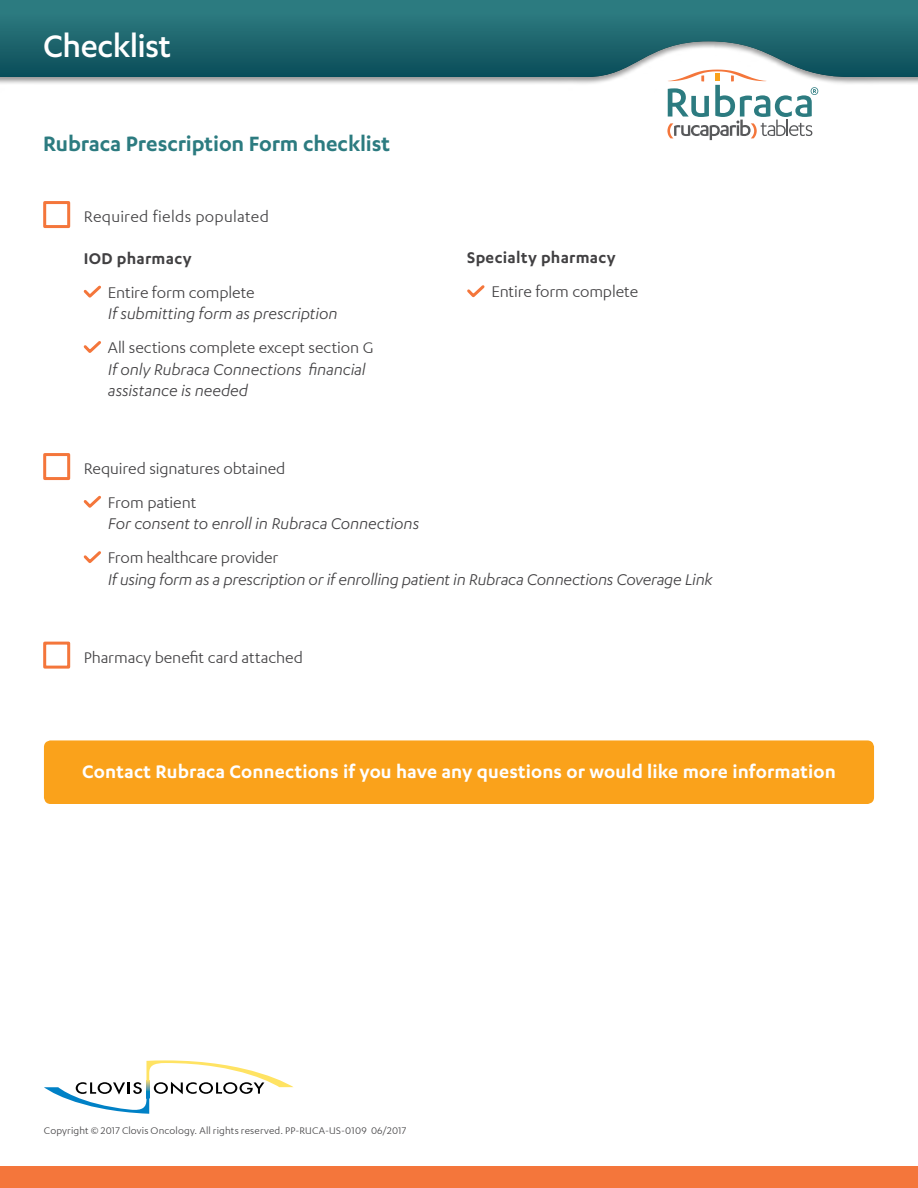
<style>
.page{position:relative;width:918px;height:1188px;background:#fff}
.page>*{position:absolute;margin:0;border:0;box-sizing:border-box;transform-origin:0 0}
.t1{font:500 36px "Karbon";letter-spacing:-.015em;color:#fff}
.t2{font:600 24px "Karbon";letter-spacing:-.005em;color:#2c7b80}
.t3{font:600 21px "Karbon";letter-spacing:.005em;color:#fff}
.t4{font:italic 18px/21.6px "Karbon";letter-spacing:-.01em;color:#414042}
.t5{font:18px/33.8px "Karbon";letter-spacing:-.005em;color:#414042}
.t6{font:600 18px "Karbon";letter-spacing:.02em;color:#414042}
.t7{font:18px "Karbon";letter-spacing:.015em;color:#414042}
.t8{font:11.25px "Karbon";letter-spacing:.015em;color:#414042}
</style>
<div class="page">
<div style="left:0;top:0;width:918px;height:79px;background:#2b787e"></div>
<div style="left:0;top:31px;width:918px;height:108px;background:#000;opacity:.4"></div>
<svg style="left:667px;top:70px;width:151px;height:70px"></svg>
<div style="left:0;top:1166px;width:918px;height:22px;background:#f4763b"></div>
<div style="left:44px;top:740px;width:830px;height:64px;background:#faa21b;border-radius:7px"></div>
<div style="left:43px;top:201px;width:27px;height:27px;border:3px solid #f4763b"></div>
<svg style="left:83px;top:285px;width:18px;height:13px"></svg>
<svg style="left:83px;top:341px;width:18px;height:12px"></svg>
<div style="left:43px;top:453px;width:27px;height:27px;border:3px solid #f4763b"></div>
<svg style="left:83px;top:495px;width:18px;height:13px"></svg>
<svg style="left:83px;top:551px;width:18px;height:12px"></svg>
<div style="left:43px;top:642px;width:27px;height:27px;border:3px solid #f4763b"></div>
<svg style="left:44px;top:1060px;width:250px;height:54px"></svg>
<div style="left:120px;top:1080px;width:75px;height:5px;background:#fff"></div>
<svg style="left:122px;top:1082px;width:73px;height:1px"></svg>
<svg style="left:122px;top:1083px;width:73px;height:1px"></svg>
<svg style="left:121px;top:1084px;width:74px;height:1px"></svg>
<svg style="left:120px;top:1085px;width:75px;height:1px"></svg>
<svg style="left:120px;top:1086px;width:75px;height:1px"></svg>
<svg style="left:120px;top:1087px;width:75px;height:1px"></svg>
<svg style="left:120px;top:1088px;width:75px;height:1px"></svg>
<svg style="left:120px;top:1089px;width:75px;height:1px"></svg>
<svg style="left:120px;top:1090px;width:75px;height:1px"></svg>
<svg style="left:120px;top:1091px;width:75px;height:1px"></svg>
<svg style="left:120px;top:1092px;width:75px;height:1px"></svg>
<svg style="left:120px;top:1093px;width:75px;height:1px"></svg>
<hr style="left:120px;top:1094px;width:75px;height:4px;background:#fff">
<svg style="left:467px;top:285px;width:18px;height:13px"></svg>
<h1 class="t1" style="left:43px;top:28px;width:130px">Checklist</h1>
<h2 class="t2" style="left:43px;top:132px;width:348px">Rubraca Prescription Form checklist</h2>
<p class="t7" style="left:84px;top:208px;width:187px">Required fields populated</p>
<p class="t6" style="left:84px;top:249px;width:109px">IOD pharmacy</p>
<p class="t5" style="left:108px;top:275px;width:148px">Entire form complete</p>
<p class="t4" style="left:108px;top:303px;width:231px">If submitting form as prescription</p>
<p class="t5" style="left:108px;top:331px;width:267px">All sections complete except section G</p>
<p class="t4" style="left:108px;top:358px;width:259px">If only Rubraca Connections financial assistance is needed</p>
<p class="t6" style="left:467px;top:249px;width:150px">Specialty pharmacy</p>
<p class="t5" style="left:491px;top:275px;width:148px">Entire form complete</p>
<p class="t5" style="left:108px;top:452px;width:179px;text-indent:-24px">Required signatures obtained<br>From patient</p>
<p class="t4" style="left:108px;top:513px;width:313px">For consent to enroll in Rubraca Connections</p>
<p class="t5" style="left:108px;top:541px;width:172px">From healthcare provider</p>
<p class="t4" style="left:108px;top:568px;width:606px">If using form as a prescription or if enrolling patient in Rubraca Connections Coverage Link</p>
<p class="t5" style="left:84px;top:640px;width:221px">Pharmacy benefit card attached</p>
<p class="t3" style="left:82px;top:761px;width:755px">Contact Rubraca Connections if you have any questions or would like more information</p>
<p class="t8" style="left:44px;top:1125px;width:364px">Copyright © 2017 Clovis Oncology. All rights reserved. PP-RUCA-US-0109 06/2017</p>
</div>
